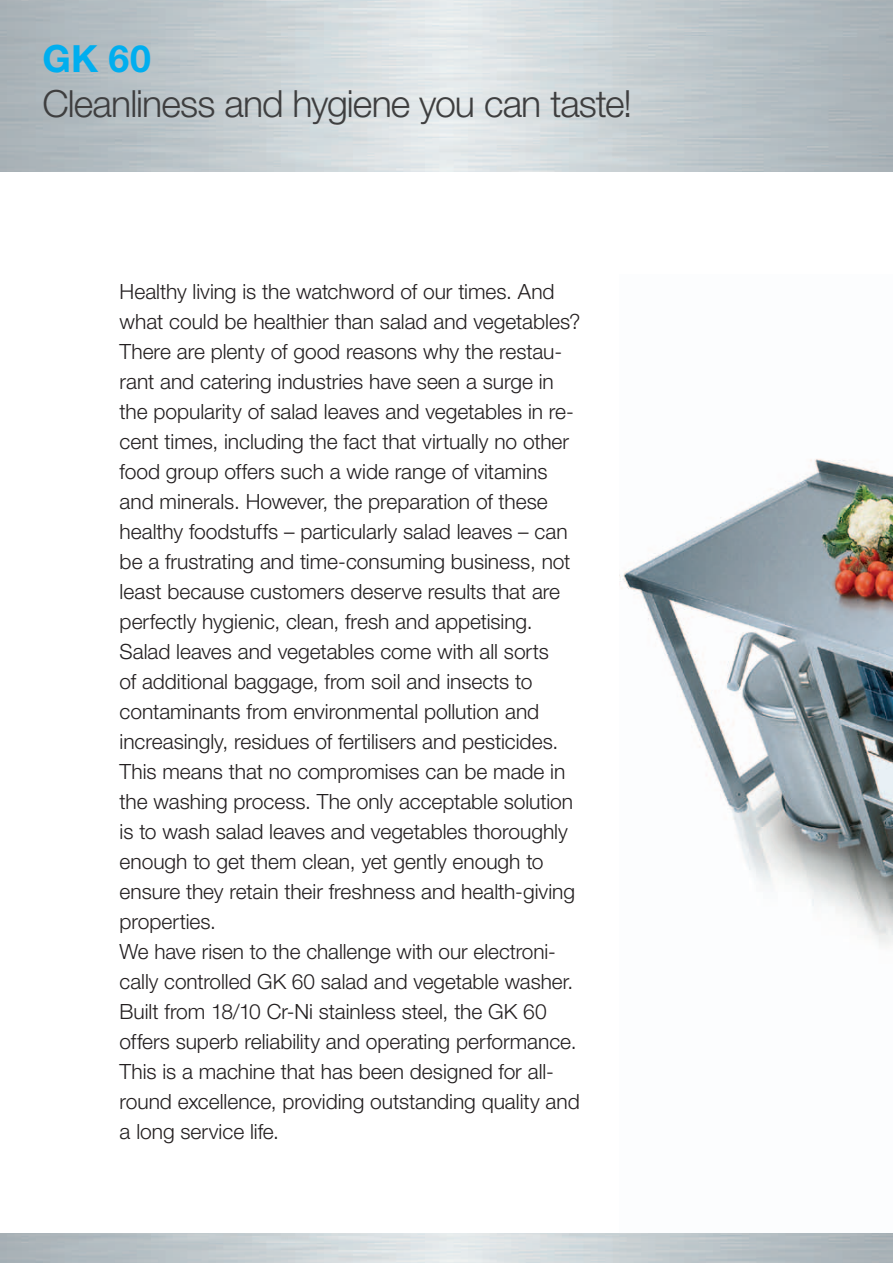
<style>
.page{position:relative;width:893px;height:1263px;background:#fff}
.page>*{position:absolute;margin:0;border:0;box-sizing:border-box;transform-origin:0 0}
.t1{font:300 37.5px "Helvetica Neue LT Pro";letter-spacing:-.025em;color:#3e3e3f}
.t2{font:700 37.5px "Helvetica Neue LT Pro";color:#00aeef}
.t3{font:300 21px/30px "Helvetica Neue LT Pro";color:#231f20}
</style>
<div class="page">
<img style="left:619px;top:459px;width:274px;height:488px">
<h1 class="t2" style="left:43px;top:35px;width:110px">GK 60</h1>
<h1 class="t1" style="left:43px;top:81px;width:591px">Cleanliness and hygiene you can taste!</h1>
<p class="t3" style="left:120px;top:276px;width:462px">Healthy living is the watchword of our times. And what could be healthier than salad and vegetables?<br>There are plenty of good reasons why the restau&shy;rant and catering industries have seen a surge in the popularity of salad leaves and vegetables in re&shy;cent times, including the fact that virtually no other food group offers such a wide range of vitamins and minerals. However, the preparation of these healthy foodstuffs – particularly salad leaves – can be a frustrating and time-consuming business, not least because customers deserve results that are perfectly hygienic, clean, fresh and appetising.<br>Salad leaves and vegetables come with all sorts<br>of additional baggage, from soil and insects to contaminants from environmental pollution and increasingly, residues of fertilisers and pesticides.<br>This means that no compromises can be made in the washing process. The only acceptable solution is to wash salad leaves and vegetables thoroughly enough to get them clean, yet gently enough to ensure they retain their freshness and health-giving properties.<br>We have risen to the challenge with our electroni&shy;cally controlled GK 60 salad and vegetable washer.<br>Built from 18/10 Cr-Ni stainless steel, the GK 60 offers superb reliability and operating performance.<br>This is a machine that has been designed for all&shy;round excellence, providing outstanding quality and a long service life.</p>
</div>
